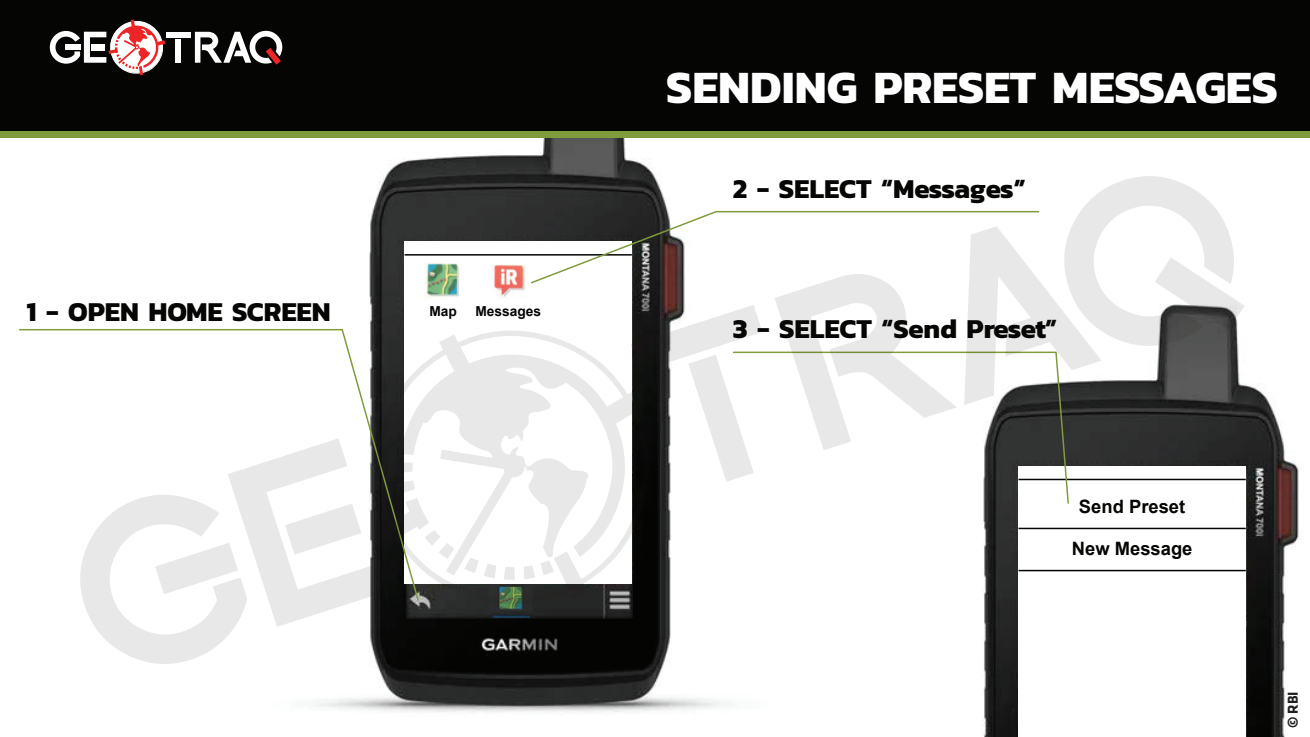
<style>
.page{position:relative;width:1310px;height:737px;background:#fff}
.page>*{position:absolute;margin:0;border:0;box-sizing:border-box;transform-origin:0 0}
.t1{font:700 46.95px "Kanit";color:#fff}
.t2{font:700 27.75px "Kanit";color:#050504}
.t3{font:700 18.45px "Arial";color:#050504}
.t4{font:700 14.85px "Klavika";color:#211e1e}
.t5{font:700 13.8px "Arial";color:#050504}
</style>
<div class="page">
<img style="left:982px;top:384px;width:317px;height:352px">
<div style="left:1018px;top:466px;width:227px;height:270px;background:#fff"></div>
<hr style="left:1018px;top:478px;width:227px;height:2px;background:#050504">
<hr style="left:1018px;top:569px;width:227px;height:2px;background:#050504">
<hr style="left:1018px;top:527px;width:227px;height:2px;background:#050504">
<img style="left:316px;top:138px;width:415px;height:575px">
<div style="left:404px;top:242px;width:227px;height:342px;background:#fff"></div>
<img style="left:489px;top:605px;width:42px;height:12px">
<hr style="left:404px;top:254px;width:227px;height:1px;background:#050504">
<img style="left:424px;top:263px;width:16px;height:35px">
<div style="left:0;top:0;width:1309px;height:131px;background:#050504"></div>
<div style="left:175px;top:39px;width:6px;height:24px;background:#fff"></div>
<svg style="left:195px;top:31px;width:87px;height:34px"></svg>
<div style="left:166px;top:32px;width:25px;height:5px;background:#fff"></div>
<svg style="left:50px;top:19px;width:115px;height:56px"></svg>
<div style="left:1px;top:131px;width:1308px;height:7px;background:#7f9b3c"></div>
<svg style="left:19px;top:328px;width:385px;height:110px"></svg>
<svg style="left:374px;top:329px;width:276px;height:276px;background:#3b3e3b"></svg>
<svg style="left:379px;top:334px;width:268px;height:265px"></svg>
<svg style="left:80px;top:438px;width:308px;height:226px"></svg>
<svg style="left:440px;top:176px;width:804px;height:399px"></svg>
<p class="t2" style="left:27px;top:290px;width:305px">1 - OPEN HOME SCREEN</p>
<p class="t5" style="left:429px;top:301px;width:29px">Map</p>
<p class="t5" style="left:475px;top:301px;width:67px">Messages</p>
<h1 class="t1" style="left:666px;top:51px;width:613px">SENDING PRESET MESSAGES</h1>
<p class="t2" style="left:733px;top:167px;width:294px">2 - SELECT “Messages”</p>
<p class="t2" style="left:733px;top:307px;width:326px">3 - SELECT “Send Preset”</p>
<p class="t3" style="left:1078px;top:493px;width:108px">Send Preset</p>
<p class="t3" style="left:1071px;top:535px;width:122px">New Message</p>
<p class="t4" style="left:1284px;top:728px;width:38px;rotate:-90deg">© RBI</p>
</div>
